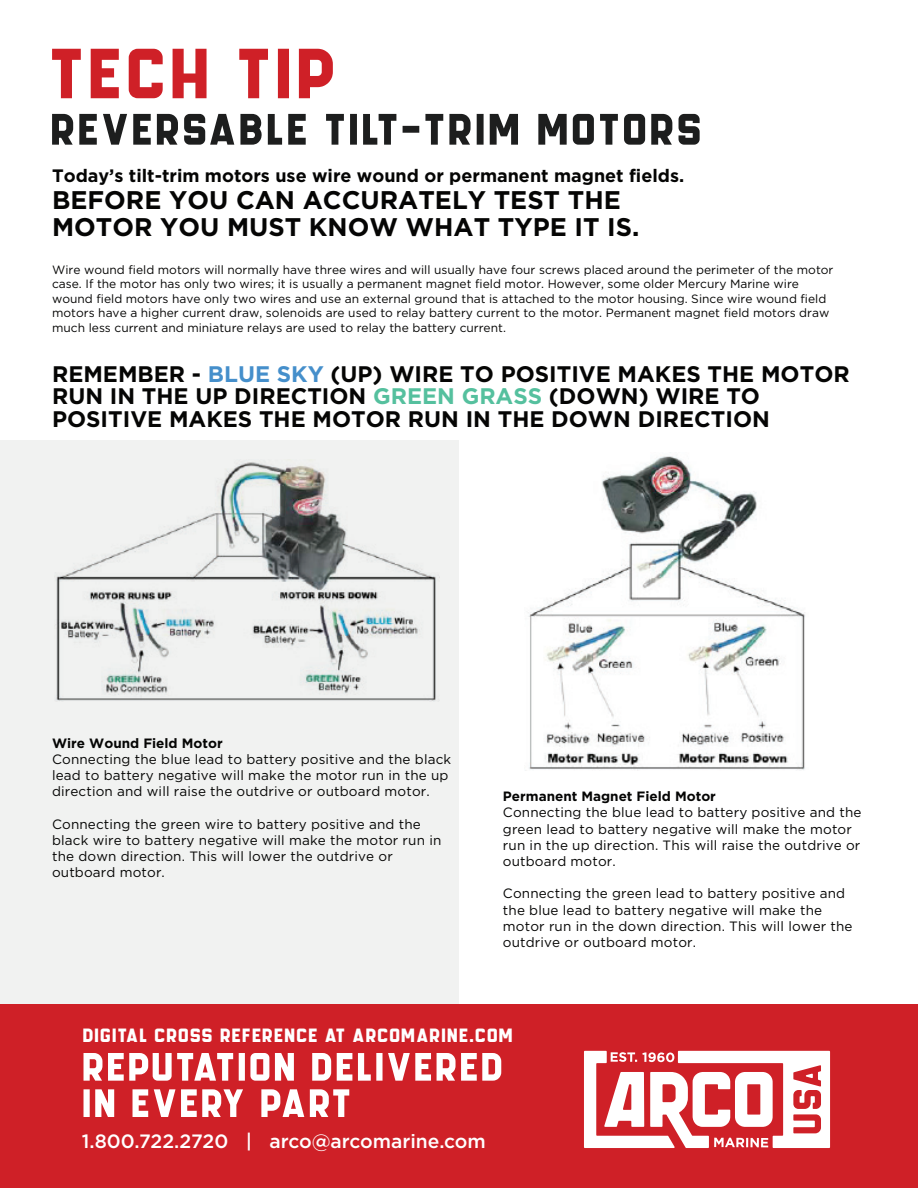
<style>
.page{position:relative;width:918px;height:1188px;background:#fff}
.page>*{position:absolute;margin:0;border:0;box-sizing:border-box;transform-origin:0 0}
.t1{font:99px "GROCHES";color:#cf2027}
.t2{font:61.5px "GROCHES";color:#1d1e1e}
.t3{font:55.35px "GROCHES";color:#fff}
.t4{font:26.85px "GROCHES";color:#fff}
.t5{font:700 25.5px/27px "Gotham";color:#050504}
.t6{font:700 22.5px/22.5px "Gotham";color:#050504}
.t7{font:500 19.2px "Gotham";color:#fff}
.t8{font:700 18px "Gotham";color:#050504}
.t9{font:13.5px/16.2px "Gotham";letter-spacing:.01em;color:#050504}
.t10{font:700 13.5px "Gotham";color:#050504}
.t11{font:12px/14.4px "Gotham";color:#050504}
.s1{color:#458fcb}
.s2{color:#55c09e}
</style>
<div class="page">
<div style="left:0;top:440px;width:459px;height:564px;background:#f1f2f1"></div>
<div style="left:0;top:1004px;width:918px;height:184px;background:#cf2027"></div>
<svg style="left:584px;top:1051px;width:246px;height:97px"></svg>
<img style="left:56px;top:462px;width:380px;height:239px">
<img style="left:528px;top:456px;width:277px;height:314px">
<h1 class="t1" style="left:52px;top:31px;width:292px">TECH TIP</h1>
<h2 class="t2" style="left:52px;top:103px;width:655px">REVERSABLE TILT-TRIM MOTORS</h2>
<h3 class="t8" style="left:52px;top:165px;width:634px">Today’s tilt-trim motors use wire wound or permanent magnet fields.</h3>
<h3 class="t5" style="left:52px;top:186px;width:589px">BEFORE YOU CAN ACCURATELY TEST THE<br>MOTOR YOU MUST KNOW WHAT TYPE IT IS.</h3>
<p class="t11" style="left:52px;top:262px;width:783px">Wire wound field motors will normally have three wires and will usually have four screws placed around the perimeter of the motor case. If the motor has only two wires; it is usually a permanent magnet field motor. However, some older Mercury Marine wire wound field motors have only two wires and use an external ground that is attached to the motor housing. Since wire wound field motors have a higher current draw, solenoids are used to relay battery current to the motor. Permanent magnet field motors draw much less current and miniature relays are used to relay the battery current.</p>
<h3 class="t6" style="left:52px;top:362px;width:799px">REMEMBER - <span class="s1">BLUE SKY</span> (UP) WIRE TO POSITIVE MAKES THE MOTOR<br>RUN IN THE UP DIRECTION <span class="s2">GREEN GRASS</span> (DOWN) WIRE TO<br>POSITIVE MAKES THE MOTOR RUN IN THE DOWN DIRECTION</h3>
<p class="t10" style="left:52px;top:735px;width:172px">Wire Wound Field Motor</p>
<p class="t9" style="left:52px;top:751px;width:401px">Connecting the blue lead to battery positive and the black lead to battery negative will make the motor run in the up direction and will raise the outdrive or outboard motor.</p>
<p class="t9" style="left:52px;top:815px;width:391px">Connecting the green wire to battery positive and the black wire to battery negative will make the motor run in the down direction. This will lower the outdrive or outboard motor.</p>
<p class="t10" style="left:503px;top:789px;width:215px">Permanent Magnet Field Motor</p>
<p class="t9" style="left:503px;top:804px;width:360px">Connecting the blue lead to battery positive and the green lead to battery negative will make the motor run in the up direction. This will raise the outdrive or outboard motor.</p>
<p class="t9" style="left:503px;top:885px;width:351px">Connecting the green lead to battery positive and the blue lead to battery negative will make the motor run in the down direction. This will lower the outdrive or outboard motor.</p>
<h3 class="t4" style="left:83px;top:1024px;width:433px">DIGITAL CROSS REFERENCE AT ARCOMARINE.COM</h3>
<h3 class="t3" style="left:84px;top:1043px;width:425px">REPUTATION DELIVERED</h3>
<h3 class="t3" style="left:84px;top:1079px;width:273px">IN EVERY PART</h3>
<h3 class="t7" style="left:82px;top:1130px;width:405px">1.800.722.2720 | arco@arcomarine.com</h3>
</div>
